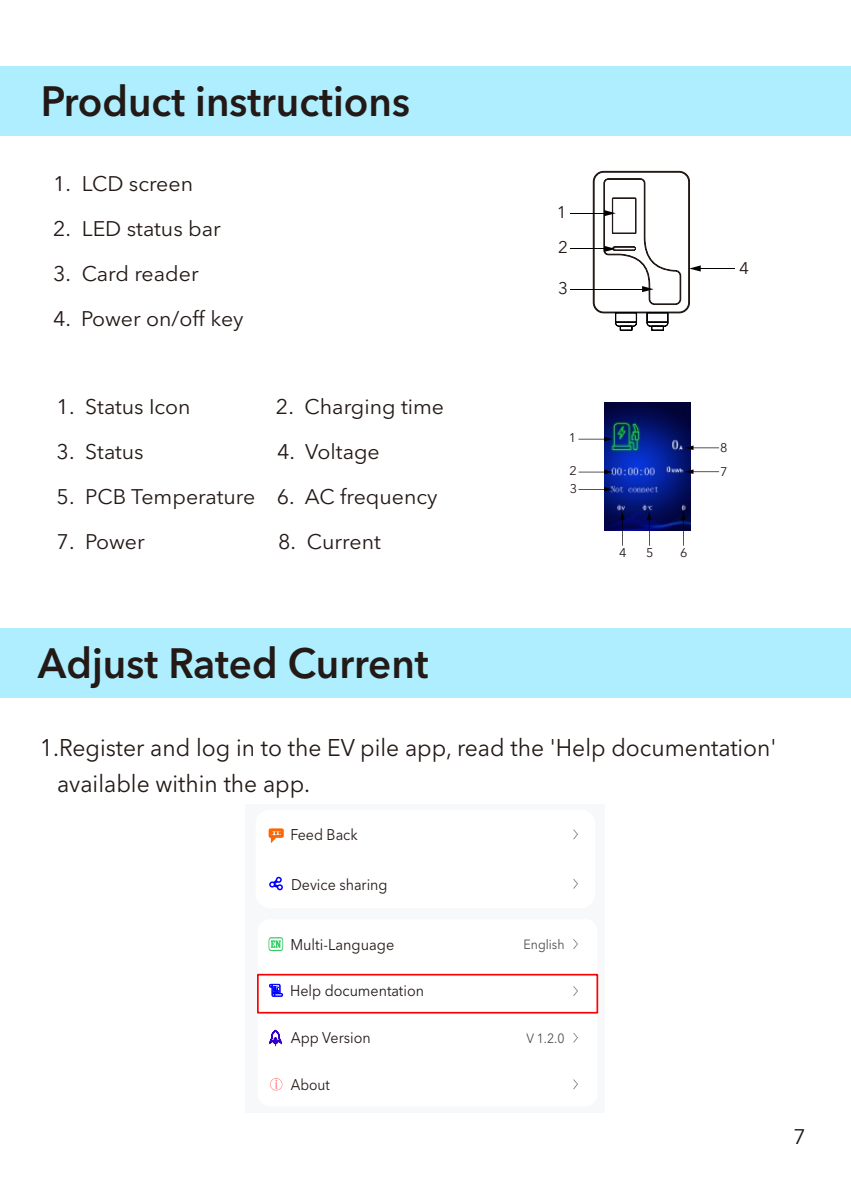
<style>
.page{position:relative;width:851px;height:1191px;background:#fff}
.page>*{position:absolute;margin:0;border:0;box-sizing:border-box;transform-origin:0 0}
.t1{font:600 42px "Avenir Next LT Pro";color:#231916;scale:.96 1}
.t2{font:24px/36px "Avenir Next LT Pro";color:#231916;scale:.95 1}
.t3{font:21px "Avenir Next LT Pro";color:#231916}
.t4{font:21px "Avenir Next LT Pro";color:#231916;scale:1.04 1}
.t5{font:16.8px/35.7px "Avenir Next LT Pro";color:#231916}
.t6{font:15.3px "Avenir Next LT Pro";color:#231916;scale:.93 1}
.t7{font:15.3px "Avenir Next LT Pro";color:#231916;scale:.92 1}
.t8{font:15.3px "Avenir Next LT Pro";color:#231916;scale:.94 1}
.t9{font:15.3px "Avenir Next LT Pro";color:#231916;scale:.89 1}
.t10{font:13.2px "Avenir Next LT Pro";color:#4d4d4d;scale:.92 1}
.t11{font:12.6px/17.4px "Avenir Next LT Pro";color:#231916}
</style>
<div class="page">
<img style="left:605px;top:402px;width:85px;height:129px">
<svg style="left:578px;top:437px;width:34px;height:4px"></svg>
<svg style="left:578px;top:469px;width:34px;height:5px"></svg>
<svg style="left:578px;top:487px;width:34px;height:4px"></svg>
<svg style="left:620px;top:511px;width:4px;height:35px"></svg>
<svg style="left:646px;top:511px;width:5px;height:35px"></svg>
<svg style="left:681px;top:511px;width:4px;height:35px"></svg>
<svg style="left:684px;top:445px;width:35px;height:5px"></svg>
<svg style="left:684px;top:469px;width:35px;height:5px"></svg>
<div style="left:1px;top:66px;width:849px;height:70px;background:#aeeeff"></div>
<hr style="left:569px;top:213px;width:35px;height:1px;background:#000">
<hr style="left:569px;top:248px;width:35px;height:1px;background:#000">
<hr style="left:569px;top:289px;width:73px;height:1px;background:#000">
<svg style="left:592px;top:171px;width:108px;height:160px"></svg>
<hr style="left:700px;top:268px;width:35px;height:1px;background:#000">
<div style="left:0;top:628px;width:850px;height:69px;background:#aeeeff"></div>
<div style="left:245px;top:804px;width:359px;height:308px;background:#f7f8fa"></div>
<div style="left:255px;top:809px;width:340px;height:99px;background:#fff;border-radius:14px"></div>
<div style="left:258px;top:919px;width:339px;height:187px;background:#fff;border-radius:12px"></div>
<svg style="left:269px;top:983px;width:15px;height:14px"></svg>
<svg style="left:269px;top:876px;width:14px;height:15px"></svg>
<svg style="left:268px;top:828px;width:16px;height:15px"></svg>
<svg style="left:269px;top:1029px;width:13px;height:18px"></svg>
<svg style="left:268px;top:937px;width:15px;height:14px"></svg>
<svg style="left:270px;top:1078px;width:12px;height:12px"></svg>
<svg style="left:573px;top:829px;width:5px;height:10px"></svg>
<svg style="left:573px;top:879px;width:5px;height:10px"></svg>
<svg style="left:573px;top:939px;width:5px;height:10px"></svg>
<svg style="left:573px;top:986px;width:5px;height:10px"></svg>
<svg style="left:573px;top:1032px;width:5px;height:11px"></svg>
<svg style="left:573px;top:1079px;width:5px;height:10px"></svg>
<div style="left:257px;top:973px;width:341px;height:40px;border:2px solid #f00"></div>
<h1 class="t1" style="left:41px;top:85px;width:386px">Product instructions</h1>
<p class="t3" style="left:53px;top:171px;width:141px">1. LCD screen</p>
<p class="t3" style="left:53px;top:216px;width:169px">2. LED status bar</p>
<p class="t3" style="left:53px;top:261px;width:147px">3. Card reader</p>
<p class="t3" style="left:53px;top:306px;width:192px">4. Power on/off key</p>
<p class="t3" style="left:57px;top:394px;width:135px">1. Status Icon</p>
<p class="t3" style="left:276px;top:394px;width:170px">2. Charging time</p>
<p class="t3" style="left:57px;top:439px;width:88px">3. Status</p>
<p class="t3" style="left:277px;top:439px;width:104px">4. Voltage</p>
<p class="t3" style="left:57px;top:484px;width:382px">5. PCB Temperature 6. AC frequency</p>
<p class="t3" style="left:57px;top:529px;width:90px">7. Power</p>
<p class="t3" style="left:278px;top:529px;width:104px">8. Current</p>
<p class="t5" style="left:557px;top:194px;width:12px">1<br>2</p>
<p class="t5" style="left:558px;top:271px;width:11px">3</p>
<p class="t5" style="left:739px;top:250px;width:11px">4</p>
<p class="t11" style="left:568px;top:429px;width:9px">1</p>
<p class="t11" style="left:569px;top:462px;width:9px">2<br>3</p>
<p class="t11" style="left:619px;top:544px;width:9px">4</p>
<p class="t11" style="left:646px;top:544px;width:9px">5</p>
<p class="t11" style="left:680px;top:544px;width:9px">6</p>
<p class="t11" style="left:720px;top:435px;width:9px;line-height:24.6px">8<br>7</p>
<h1 class="t1" style="left:38px;top:646px;width:408px">Adjust Rated Current</h1>
<p class="t2" style="left:57px;top:729px;width:758px;text-indent:-17px">1. Register and log in to the EV pile app, read the 'Help documentation' available within the app.</p>
<p class="t7" style="left:290px;top:825px;width:75px">Feed Back</p>
<p class="t7" style="left:291px;top:875px;width:106px">Device sharing</p>
<p class="t8" style="left:290px;top:935px;width:112px">Multi-Language</p>
<p class="t6" style="left:290px;top:981px;width:145px">Help documentation</p>
<p class="t6" style="left:291px;top:1028px;width:87px">App Version</p>
<p class="t9" style="left:291px;top:1075px;width:45px">About</p>
<p class="t10" style="left:523px;top:936px;width:46px">English</p>
<p class="t10" style="left:526px;top:1030px;width:43px">V 1.2.0</p>
<p class="t4" style="left:793px;top:1124px;width:14px">7</p>
</div>
